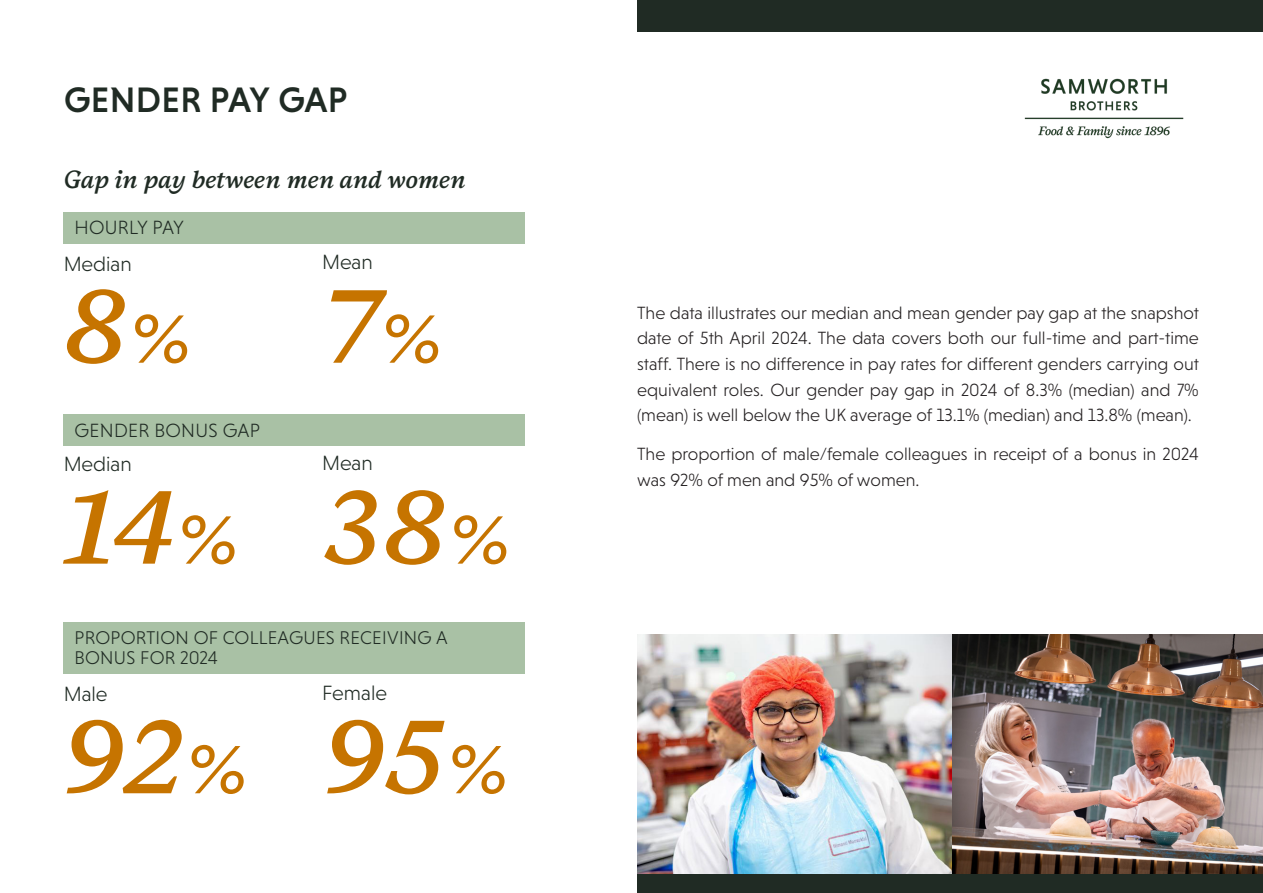
<style>
.page{position:relative;width:1263px;height:893px;background:#fff}
.page>*{position:absolute;margin:0;border:0;box-sizing:border-box;transform-origin:0 0}
.t1{font:italic 600 105px "Messina Serif";color:#c67400}
.t2{font:500 36px "Niveau Grotesk";letter-spacing:.01em;color:#202b24}
.t3{font:italic 600 24.75px "Messina Serif";color:#202b24}
.t4{font:300 21px "Niveau Grotesk";color:#202b24}
.t5{font:300 19.5px "Niveau Grotesk";letter-spacing:.015em;color:#202b24}
.t6{font:300 18.75px/19.5px "Niveau Grotesk";letter-spacing:.015em;color:#202b24}
.t7{font:300 18px/25.7px "Niveau Grotesk";color:#231f20;text-align:justify}
.s1{font-size:67.5px}
</style>
<div class="page">
<div style="left:637px;top:0;width:626px;height:32px;background:#202b24"></div>
<div style="left:64px;top:212px;width:461px;height:32px;background:#a9c1a5"></div>
<div style="left:64px;top:414px;width:461px;height:32px;background:#a9c1a5"></div>
<div style="left:64px;top:623px;width:461px;height:51px;background:#a9c1a5"></div>
<img style="left:1024px;top:78px;width:160px;height:61px">
<div style="left:637px;top:873px;width:626px;height:20px;background:#202b24"></div>
<img style="left:637px;top:635px;width:626px;height:238px">
<p class="t2" style="left:64px;top:79px;width:285px">GENDER PAY GAP</p>
<p class="t3" style="left:64px;top:162px;width:403px">Gap in pay between men and women</p>
<p class="t5" style="left:75px;top:217px;width:111px">HOURLY PAY</p>
<p class="t4" style="left:64px;top:252px;width:70px">Median</p>
<p class="t1" style="left:63px;top:251px;width:129px">8<span class="s1">%</span></p>
<p class="t5" style="left:75px;top:419px;width:187px">GENDER BONUS GAP</p>
<p class="t4" style="left:64px;top:452px;width:70px">Median</p>
<p class="t1" style="left:63px;top:452px;width:177px">14<span class="s1">%</span></p>
<p class="t4" style="left:322px;top:251px;width:52px">Mean</p>
<p class="t1" style="left:322px;top:251px;width:121px">7<span class="s1">%</span></p>
<p class="t4" style="left:322px;top:451px;width:52px">Mean</p>
<p class="t1" style="left:322px;top:452px;width:189px">38<span class="s1">%</span></p>
<p class="t6" style="left:75px;top:628px;width:375px">PROPORTION OF COLLEAGUES RECEIVING A<br>BONUS FOR 2024</p>
<p class="t4" style="left:64px;top:682px;width:45px">Male</p>
<p class="t1" style="left:62px;top:681px;width:187px">92<span class="s1">%</span></p>
<p class="t4" style="left:322px;top:681px;width:66px">Female</p>
<p class="t1" style="left:322px;top:681px;width:187px">95<span class="s1">%</span></p>
<p class="t7" style="left:637px;top:300px;width:563px">The data illustrates our median and mean gender pay gap at the snapshot date of 5th April 2024. The data covers both our full-time and part-time staff. There is no difference in pay rates for different genders carrying out equivalent roles. Our gender pay gap in 2024 of 8.3% (median) and 7% (mean) is well below the UK average of 13.1% (median) and 13.8% (mean).</p>
<p class="t7" style="left:637px;top:441px;width:563px">The proportion of male/female colleagues in receipt of a bonus in 2024 was 92% of men and 95% of women.</p>
</div>
